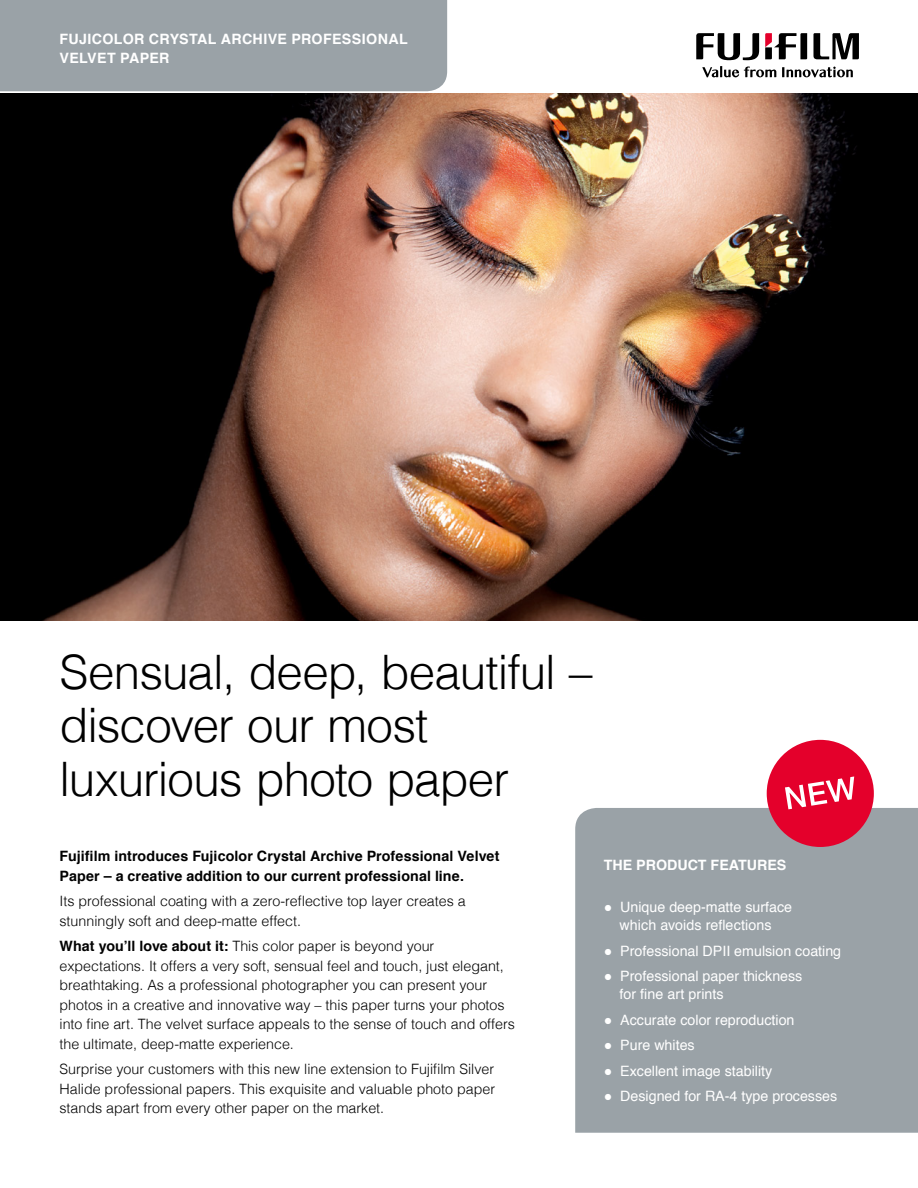
<style>
.page{position:relative;width:918px;height:1188px;background:#fff}
.page>*{position:absolute;margin:0;border:0;box-sizing:border-box;transform-origin:0 0}
.Headline{font:300 47.55px/53.2px "Helvetica";letter-spacing:-.02em;color:#000}
.copy{font:300 14.25px/19.5px "Helvetica";color:#000}
.copy_in_box{font:14.25px "Helvetica";color:#fff}
.copy-2{font:700 14.25px/19.5px "Helvetica";letter-spacing:.005em;color:#000}
.Headline_in_box{font:700 14.25px/19.5px "Helvetica";letter-spacing:.02em;color:#fff}
.Headline_in_box-2{font:700 14.25px "Helvetica";color:#fff}
.s1{font-weight:700}
</style>
<div class="page">
<svg style="left:813px;top:33px;width:46px;height:26px"></svg>
<svg style="left:696px;top:33px;width:63px;height:27px"></svg>
<svg style="left:765px;top:33px;width:42px;height:26px"></svg>
<svg style="left:702px;top:66px;width:74px;height:11px"></svg>
<svg style="left:782px;top:67px;width:71px;height:10px"></svg>
<div style="left:0;top:0;width:451px;height:94px;background:#9aa2a7"></div>
<img style="left:0;top:94px;width:918px;height:527px">
<div style="left:575px;top:808px;width:343px;height:325px;background:#9aa2a7"></div>
<div style="left:767px;top:740px;width:107px;height:107px;background:#e4002b;border-radius:50%"></div>
<svg style="left:785px;top:776px;width:69px;height:33px"></svg>
<p class="Headline_in_box" style="left:60px;top:29px;width:350px">FUJICOLOR CRYSTAL ARCHIVE PROFESSIONAL<br>VELVET PAPER</p>
<p class="Headline" style="left:60px;top:642px;width:535px">Sensual, deep, beautiful – discover our most luxurious photo paper</p>
<p class="copy-2" style="left:60px;top:847px;width:442px">Fujifilm introduces Fujicolor Crystal Archive Professional Velvet<br>Paper – a creative addition to our current professional line.</p>
<p class="copy" style="left:60px;top:890px;width:408px">Its professional coating with a zero-reflective top layer creates a stunningly soft and deep-matte effect.</p>
<p class="copy" style="left:60px;top:935px;width:376px"><span class="s1">What you’ll love about it:</span> This color paper is beyond your</p>
<p class="copy" style="left:60px;top:955px;width:457px">expectations. It offers a very soft, sensual feel and touch, just elegant, breathtaking. As a professional photographer you can present your photos in a creative and innovative way – this paper turns your photos into fine art. The velvet surface appeals to the sense of touch and offers the ultimate, deep-matte experience.</p>
<p class="copy" style="left:60px;top:1058px;width:437px;text-align:justify">Surprise your customers with this new line extension to Fujifilm Silver Halide professional papers. This exquisite and valuable photo paper stands apart from every other paper on the market.</p>
<p class="Headline_in_box-2" style="left:604px;top:853px;width:184px">THE PRODUCT FEATURES</p>
<p class="copy_in_box" style="left:604px;top:896px;width:190px">● Unique deep-matte surface</p>
<p class="copy_in_box" style="left:620px;top:914px;width:153px">which avoids reflections</p>
<p class="copy_in_box" style="left:604px;top:940px;width:239px">● Professional DPII emulsion coating</p>
<p class="copy_in_box" style="left:604px;top:965px;width:200px">● Professional paper thickness</p>
<p class="copy_in_box" style="left:620px;top:983px;width:106px">for fine art prints</p>
<p class="copy_in_box" style="left:604px;top:1009px;width:192px">● Accurate color reproduction</p>
<p class="copy_in_box" style="left:604px;top:1034px;width:92px">● Pure whites</p>
<p class="copy_in_box" style="left:604px;top:1060px;width:170px">● Excellent image stability</p>
<p class="copy_in_box" style="left:604px;top:1085px;width:235px">● Designed for RA-4 type processes</p>
</div>
